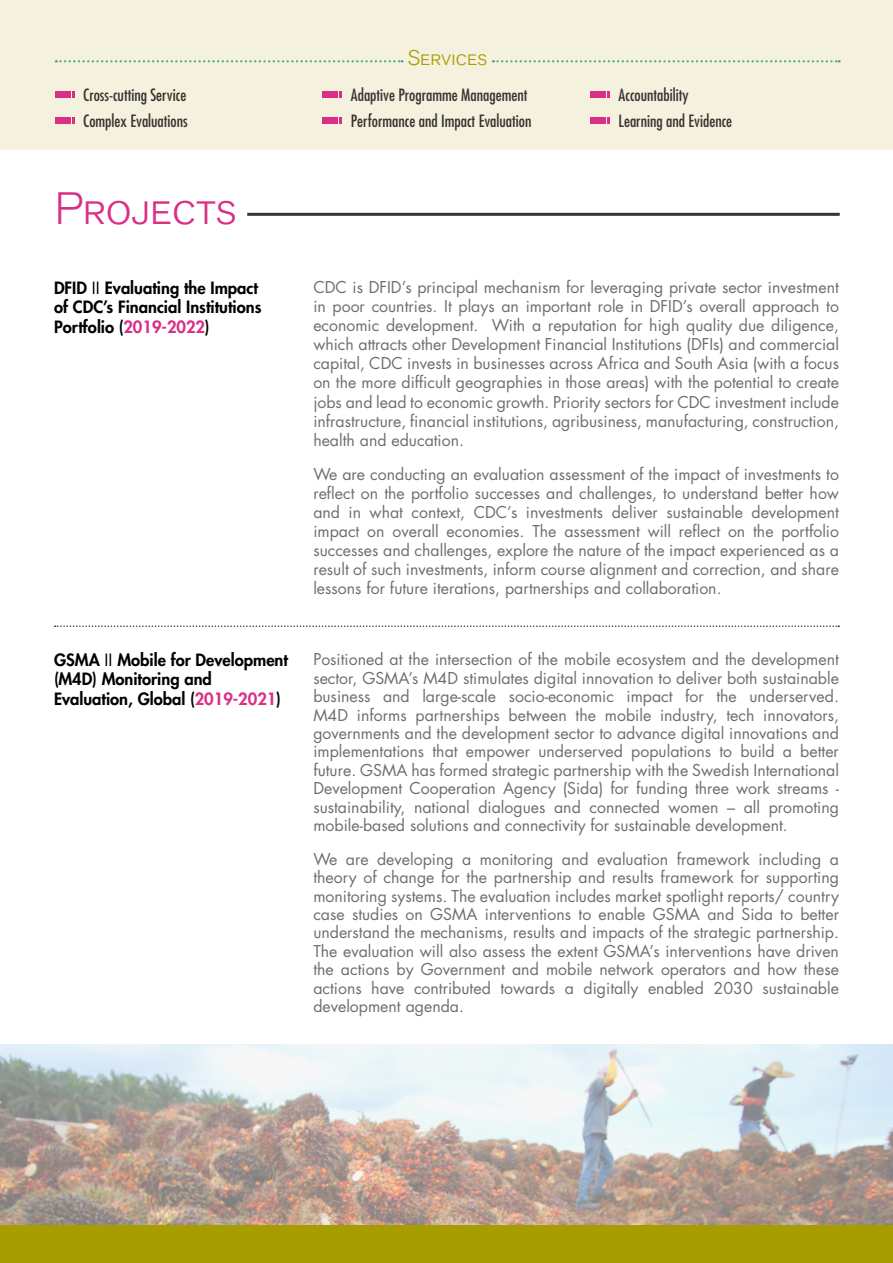
<style>
.page{position:relative;width:893px;height:1263px;background:#fff}
.page>*{position:absolute;margin:0;border:0;box-sizing:border-box;transform-origin:0 0}
.t1{font:45px "Akzidenz Grotesk BQ Light SC";color:#d92f86}
.t2{font:21px "Akzidenz Grotesk BQ Light SC";letter-spacing:.005em;color:#a79c00}
.t3{font:800 16.5px/19.8px "Futura Std";color:#000}
.t4{font:condensed 16.5px "Futura Std";color:#393230}
.t5{font:15.9px/18.5px "Futura Std";color:#6d6e71;text-align:justify}
.s1{font-weight:400}
.s2{color:#d92f86}
</style>
<div class="page">
<img style="left:0;top:1044px;width:893px;height:181px">
<svg style="left:55px;top:625px;width:784px;height:2px"></svg>
<div style="left:0;top:1225px;width:893px;height:38px;background:#a79c00"></div>
<hr style="left:247px;top:213px;width:593px;height:3px;background:#393230">
<div style="left:0;top:0;width:893px;height:150px;background:#f4f2de"></div>
<div style="left:55px;top:91px;width:15px;height:6px;background:#d92f86"></div>
<svg style="left:72px;top:91px;width:2px;height:6px"></svg>
<div style="left:322px;top:91px;width:16px;height:6px;background:#d92f86"></div>
<svg style="left:339px;top:91px;width:3px;height:6px"></svg>
<div style="left:590px;top:91px;width:16px;height:6px;background:#d92f86"></div>
<svg style="left:607px;top:91px;width:3px;height:6px"></svg>
<div style="left:322px;top:117px;width:16px;height:7px;background:#d92f86"></div>
<svg style="left:339px;top:117px;width:3px;height:7px"></svg>
<div style="left:590px;top:117px;width:16px;height:7px;background:#d92f86"></div>
<svg style="left:607px;top:117px;width:3px;height:7px"></svg>
<div style="left:55px;top:117px;width:15px;height:7px;background:#d92f86"></div>
<svg style="left:72px;top:117px;width:2px;height:7px"></svg>
<svg style="left:493px;top:60px;width:347px;height:2px"></svg>
<svg style="left:56px;top:60px;width:346px;height:2px"></svg>
<p class="t4" style="left:83px;top:85px;width:105px">Cross-cutting Service</p>
<p class="t4" style="left:83px;top:111px;width:106px">Complex Evaluations</p>
<p class="t1" style="left:55px;top:183px;width:184px">Projects</p>
<p class="t3" style="left:54px;top:278px;width:209px">DFID <span class="s1">II</span> Evaluating the Impact of CDC’s Financial Institutions<br>Portfolio (<span class="s2">2019-2022</span>)</p>
<p class="t3" style="left:54px;top:650px;width:236px">GSMA <span class="s1">II</span> Mobile for Development (M4D) Monitoring and<br>Evaluation, Global (<span class="s2">2019-2021</span>)</p>
<p class="t2" style="left:407px;top:46px;width:81px">Services</p>
<p class="t4" style="left:351px;top:85px;width:178px">Adaptive Programme Management</p>
<p class="t4" style="left:351px;top:111px;width:182px">Performance and Impact Evaluation</p>
<p class="t4" style="left:619px;top:85px;width:71px">Accountability</p>
<p class="t4" style="left:619px;top:111px;width:115px">Learning and Evidence</p>
<p class="t5" style="left:313px;top:278px;width:527px;line-height:19px">CDC is DFID’s principal mechanism for leveraging private sector investment in poor countries. It plays an important role in DFID’s overall approach to economic development. With a reputation for high quality due diligence, which attracts other Development Financial Institutions (DFIs) and commercial capital, CDC invests in businesses across Africa and South Asia (with a focus on the more difficult geographies in those areas) with the potential to create jobs and lead to economic growth. Priority sectors for CDC investment include infrastructure, financial institutions, agribusiness, manufacturing, construction, health and education.</p>
<p class="t5" style="left:313px;top:465px;width:527px;line-height:19px">We are conducting an evaluation assessment of the impact of investments to reflect on the portfolio successes and challenges, to understand better how and in what context, CDC’s investments deliver sustainable development impact on overall economies. The assessment will reflect on the portfolio successes and challenges, explore the nature of the impact experienced as a result of such investments, inform course alignment and correction, and share lessons for future iterations, partnerships and collaboration.</p>
<p class="t5" style="left:313px;top:650px;width:527px">Positioned at the intersection of the mobile ecosystem and the development sector, GSMA’s M4D stimulates digital innovation to deliver both sustainable business and large-scale socio-economic impact for the underserved.<br>M4D informs partnerships between the mobile industry, tech innovators, governments and the development sector to advance digital innovations and implementations that empower underserved populations to build a better future. GSMA has formed strategic partnership with the Swedish International Development Cooperation Agency (Sida) for funding three work streams - sustainability, national dialogues and connected women – all promoting mobile-based solutions and connectivity for sustainable development.</p>
<p class="t5" style="left:313px;top:850px;width:527px">We are developing a monitoring and evaluation framework including a theory of change for the partnership and results framework for supporting monitoring systems. The evaluation includes market spotlight reports/ country case studies on GSMA interventions to enable GSMA and Sida to better understand the mechanisms, results and impacts of the strategic partnership.<br>The evaluation will also assess the extent GSMA’s interventions have driven the actions by Government and mobile network operators and how these actions have contributed towards a digitally enabled 2030 sustainable development agenda.</p>
</div>
